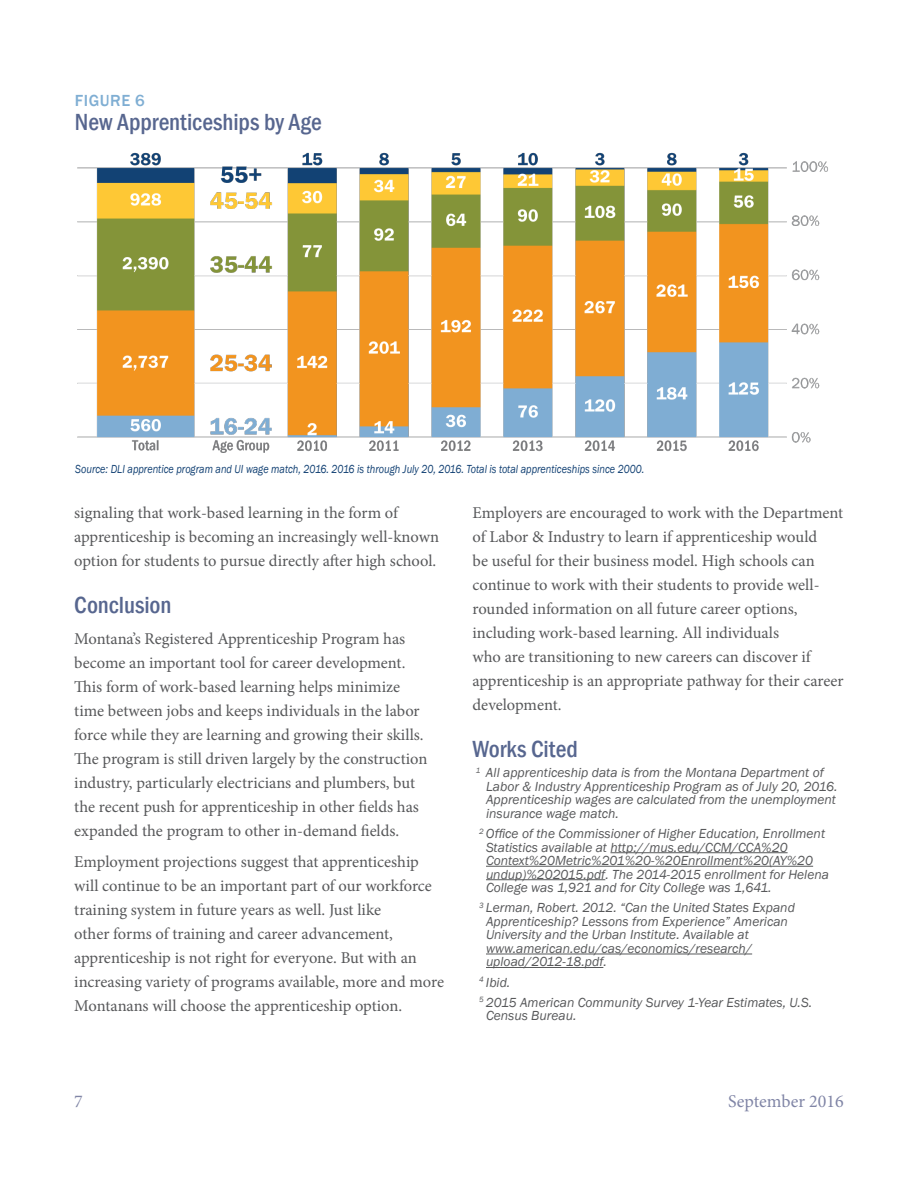
<style>
.page{position:relative;width:918px;height:1188px;background:#fff}
.page>*{position:absolute;margin:0;border:0;box-sizing:border-box;transform-origin:0 0}
.Figure_Title{font:500 condensed 24px "Franklin Gothic";color:#57668f}
.Section_Title{font:500 condensed 24px "Franklin Gothic";letter-spacing:-.005em;color:#57668f}
.t1{font:18px "Minion Pro";color:#8085a6}
.Article_Text_11_pt{font:16.5px/24px "Minion Pro";letter-spacing:-.005em;color:#57585a}
.Figure_Number{font:500 16.5px "Franklin Gothic";letter-spacing:.03em;color:#7faed3}
.Endnotes{font:italic 13.5px/13.5px "Franklin Gothic";color:#57585a}
.Source{font:italic 12px "Franklin Gothic";color:#114073;scale:.85 1}
</style>
<div class="page">
<hr style="left:610px;top:852px;width:178px;height:1px;background:#57585a">
<hr style="left:486px;top:866px;width:327px;height:1px;background:#57585a">
<hr style="left:486px;top:879px;width:119px;height:1px;background:#57585a">
<hr style="left:486px;top:954px;width:266px;height:1px;background:#57585a">
<hr style="left:486px;top:967px;width:117px;height:1px;background:#57585a">
<img style="left:77px;top:152px;width:751px;height:301px">
<p class="Figure_Number" style="left:75px;top:90px;width:71px">FIGURE 6</p>
<p class="Figure_Title" style="left:75px;top:106px;width:248px">New Apprenticeships by Age</p>
<p class="Source" style="left:75px;top:462px;width:671px">Source: DLI apprentice program and UI wage match, 2016. 2016 is through July 20, 2016. Total is total apprenticeships since 2000.</p>
<p class="Article_Text_11_pt" style="left:74px;top:501px;width:366px">signaling that work-based learning in the form of apprenticeship is becoming an increasingly well-known option for students to pursue directly after high school.</p>
<p class="Section_Title" style="left:74px;top:589px;width:99px">Conclusion</p>
<p class="Article_Text_11_pt" style="left:74px;top:627px;width:355px">Montana’s Registered Apprenticeship Program has become an important tool for career development.<br>This form of work-based learning helps minimize time between jobs and keeps individuals in the labor force while they are learning and growing their skills.<br>The program is still driven largely by the construction industry, particularly electricians and plumbers, but the recent push for apprenticeship in other fields has expanded the program to other in-demand fields.</p>
<p class="Article_Text_11_pt" style="left:74px;top:850px;width:371px">Employment projections suggest that apprenticeship will continue to be an important part of our workforce training system in future years as well. Just like<br>other forms of training and career advancement, apprenticeship is not right for everyone. But with an increasing variety of programs available, more and more Montanans will choose the apprenticeship option.</p>
<p class="Article_Text_11_pt" style="left:472px;top:501px;width:373px">Employers are encouraged to work with the Department of Labor &amp; Industry to learn if apprenticeship would<br>be useful for their business model. High schools can continue to work with their students to provide well&shy;rounded information on all future career options, including work-based learning. All individuals<br>who are transitioning to new careers can discover if apprenticeship is an appropriate pathway for their career development.</p>
<p class="Section_Title" style="left:472px;top:733px;width:107px">Works Cited</p>
<p class="Endnotes" style="left:486px;top:766px;width:353px;text-indent:-10px"><sup>1</sup> All apprenticeship data is from the Montana Department of Labor &amp; Industry Apprenticeship Program as of July 20, 2016.<br>Apprenticeship wages are calculated from the unemployment insurance wage match.</p>
<p class="Endnotes" style="left:486px;top:827px;width:344px;text-indent:-7px"><sup>2</sup> Office of the Commissioner of Higher Education, Enrollment Statistics available at http://mus.edu/CCM/CCA%20<br>Context%20Metric%201%20-%20Enrollment%20(AY%20 undup)%202015.pdf. The 2014-2015 enrollment for Helena College was 1,921 and for City College was 1,641.</p>
<p class="Endnotes" style="left:486px;top:901px;width:310px;text-indent:-7px"><sup>3</sup> Lerman, Robert. 2012. “Can the United States Expand Apprenticeship? Lessons from Experience” American University and the Urban Institute. Available at www.american.edu/cas/economics/research/ upload/2012-18.pdf.</p>
<p class="Endnotes" style="left:479px;top:976px;width:33px"><sup>4</sup> Ibid.</p>
<p class="Endnotes" style="left:486px;top:996px;width:328px;text-indent:-7px"><sup>5</sup> 2015 American Community Survey 1-Year Estimates, U.S.<br>Census Bureau.</p>
<p class="t1" style="left:74px;top:1089px;width:10px">7</p>
<p class="t1" style="left:728px;top:1089px;width:117px">September 2016</p>
</div>
